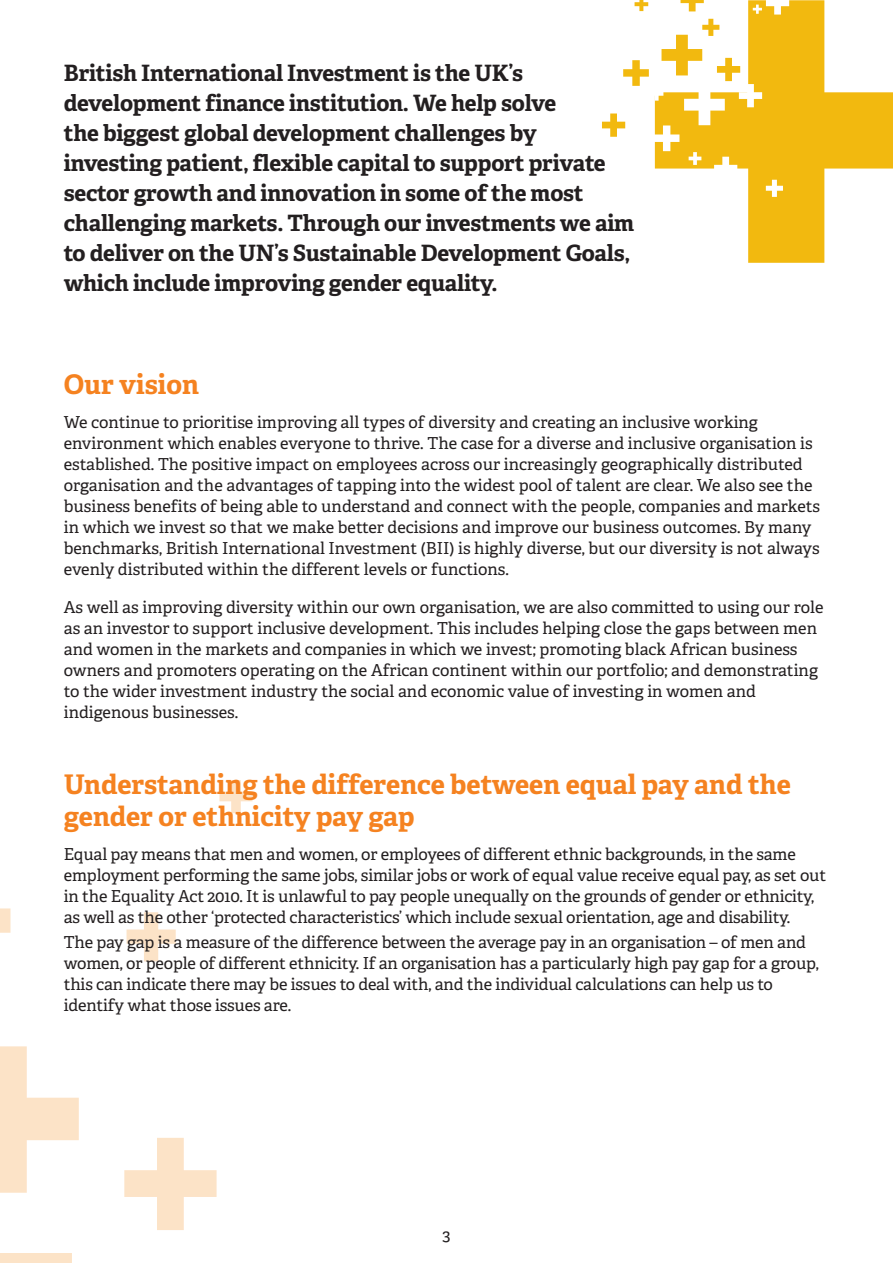
<style>
.page{position:relative;width:893px;height:1263px;background:#fff}
.page>*{position:absolute;margin:0;border:0;box-sizing:border-box;transform-origin:0 0}
.t1{font:700 27px/32.4px "Adelle";color:#f58220}
.t2{font:700 22.5px/30px "Adelle";letter-spacing:-.01em;color:#231f20}
.Normal__Web{font:16.5px/21px "Adelle";letter-spacing:-.005em;color:#231f20}
</style>
<div class="page">
<svg style="left:219px;top:780px;width:34px;height:33px"></svg>
<svg style="left:0;top:1046px;width:217px;height:217px"></svg>
<svg style="left:127px;top:912px;width:49px;height:49px"></svg>
<svg style="left:0;top:908px;width:10px;height:25px"></svg>
<svg style="left:748px;top:0;width:145px;height:263px;fill:#f2b90f"></svg>
<svg style="left:602px;top:0;width:187px;height:197px"></svg>
<div style="left:64px;top:1076px;width:765px;height:16px;background:#fff"></div>
<p class="t2" style="left:64px;top:58px;width:572px">British International Investment is the UK’s development finance institution. We help solve<br>the biggest global development challenges by investing patient, flexible capital to support private sector growth and innovation in some of the most challenging markets. Through our investments we aim to deliver on the UN’s Sustainable Development Goals, which include improving gender equality.</p>
<p class="t1" style="left:64px;top:368px;width:137px">Our vision</p>
<p class="Normal__Web" style="left:64px;top:411px;width:758px">We continue to prioritise improving all types of diversity and creating an inclusive working environment which enables everyone to thrive. The case for a diverse and inclusive organisation is established. The positive impact on employees across our increasingly geographically distributed organisation and the advantages of tapping into the widest pool of talent are clear. We also see the business benefits of being able to understand and connect with the people, companies and markets in which we invest so that we make better decisions and improve our business outcomes. By many benchmarks, British International Investment (BII) is highly diverse, but our diversity is not always evenly distributed within the different levels or functions.</p>
<p class="Normal__Web" style="left:64px;top:597px;width:761px">As well as improving diversity within our own organisation, we are also committed to using our role as an investor to support inclusive development. This includes helping close the gaps between men and women in the markets and companies in which we invest; promoting black African business owners and promoters operating on the African continent within our portfolio; and demonstrating to the wider investment industry the social and economic value of investing in women and indigenous businesses.</p>
<p class="t1" style="left:64px;top:768px;width:729px">Understanding the difference between equal pay and the gender or ethnicity pay gap</p>
<p class="Normal__Web" style="left:64px;top:844px;width:764px">Equal pay means that men and women, or employees of different ethnic backgrounds, in the same employment performing the same jobs, similar jobs or work of equal value receive equal pay, as set out in the Equality Act 2010. It is unlawful to pay people unequally on the grounds of gender or ethnicity, as well as the other ‘protected characteristics’ which include sexual orientation, age and disability.</p>
<p class="Normal__Web" style="left:64px;top:932px;width:757px">The pay gap is a measure of the difference between the average pay in an organisation – of men and women, or people of different ethnicity. If an organisation has a particularly high pay gap for a group, this can indicate there may be issues to deal with, and the individual calculations can help us to identify what those issues are.</p>
<p class="Normal__Web" style="left:442px;top:1224px;width:10px">3</p>
</div>
